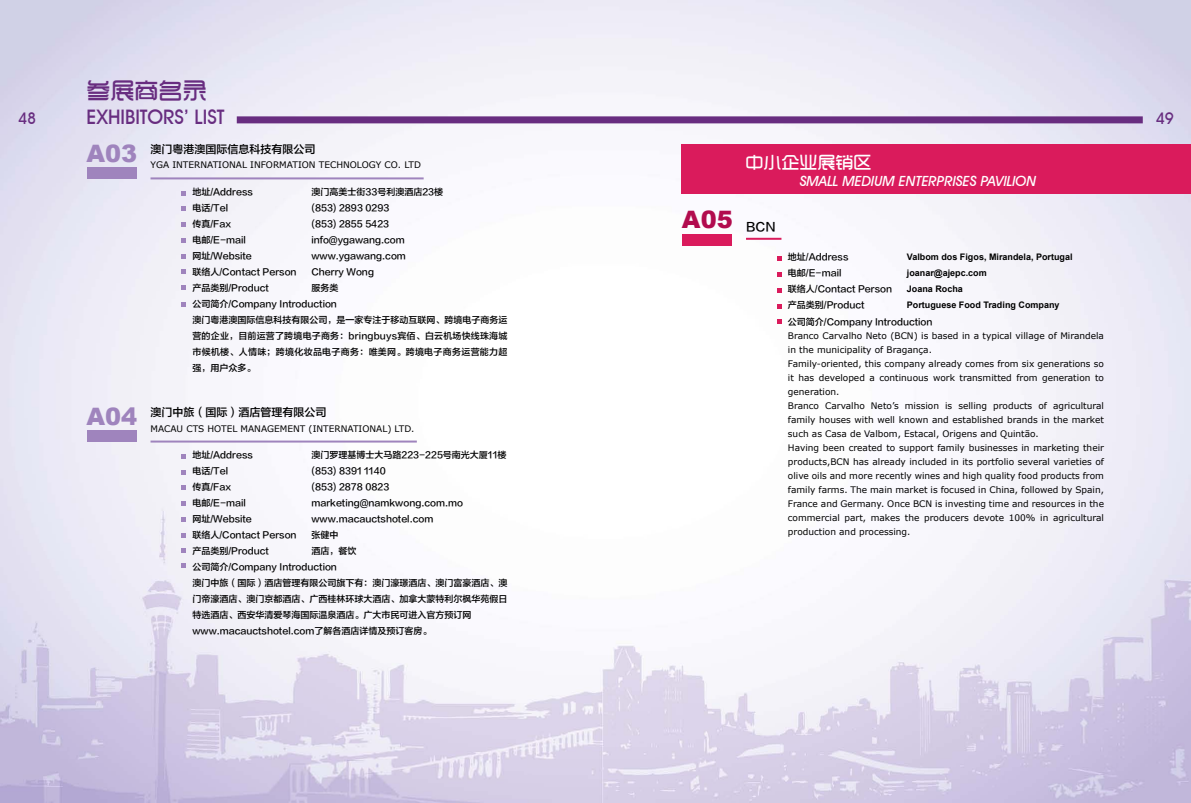
<style>
.page{position:relative;width:1191px;height:803px;background:#fff}
.page>*{position:absolute;margin:0;border:0;box-sizing:border-box;transform-origin:0 0}
.t1{font:900 24px "Arial";color:#9f84bd}
.t2{font:24px "Shi Shang Zhong Hei";color:#682d80}
.t3{font:900 24px "Arial";color:#b20c4e}
.t4{font:500 20px "Avant Garde IT Cby BT";color:#682d80}
.t5{font:18px "Shi Shang Zhong Hei";color:#fff}
.t6{font:500 16px "Avant Garde IT Cby BT";color:#682d80}
.t7{font:italic 500 14px "Avant Garde IT Cby BT";color:#fff}
.t8{font:12px "FZLTZHK GBK1 0";color:#000}
.t9{font:11px "FZLTZHK GBK1 0";color:#000}
.t10{font:9px/14px "Verdana";color:#000}
.t11{font:9px/16px "FZLTZHK GBK1 0";color:#000}
.t12{font:700 9px/16px "Arial";color:#000}
</style>
<div class="page">
<img style="left:0;top:0;width:1191px;height:802px">
<div style="left:237px;top:116px;width:905px;height:7px;background:#682d80"></div>
<div style="left:87px;top:167px;width:49px;height:12px;background:#9f84bd"></div>
<hr style="left:150px;top:177px;width:273px;height:2px;background:#9f84bd">
<svg style="left:181px;top:191px;width:5px;height:4px"></svg>
<svg style="left:181px;top:206px;width:5px;height:5px"></svg>
<svg style="left:181px;top:222px;width:5px;height:5px"></svg>
<svg style="left:181px;top:238px;width:5px;height:5px"></svg>
<svg style="left:181px;top:254px;width:5px;height:4px"></svg>
<svg style="left:181px;top:269px;width:5px;height:5px"></svg>
<svg style="left:181px;top:285px;width:5px;height:5px"></svg>
<svg style="left:181px;top:302px;width:5px;height:4px"></svg>
<div style="left:87px;top:430px;width:49px;height:12px;background:#9f84bd"></div>
<hr style="left:150px;top:440px;width:267px;height:2px;background:#9f84bd">
<svg style="left:181px;top:454px;width:5px;height:4px"></svg>
<svg style="left:181px;top:469px;width:5px;height:5px"></svg>
<svg style="left:181px;top:485px;width:5px;height:5px"></svg>
<svg style="left:181px;top:501px;width:5px;height:4px"></svg>
<svg style="left:181px;top:517px;width:5px;height:4px"></svg>
<svg style="left:181px;top:532px;width:5px;height:5px"></svg>
<svg style="left:181px;top:548px;width:5px;height:4px"></svg>
<svg style="left:181px;top:563px;width:5px;height:5px"></svg>
<div style="left:682px;top:145px;width:509px;height:49px;background:#da1b5c"></div>
<div style="left:682px;top:234px;width:50px;height:11px;background:#da1b5c"></div>
<hr style="left:746px;top:238px;width:35px;height:2px;background:#da1b5c">
<svg style="left:777px;top:256px;width:4px;height:5px"></svg>
<svg style="left:777px;top:319px;width:4px;height:5px"></svg>
<svg style="left:777px;top:304px;width:4px;height:4px"></svg>
<svg style="left:777px;top:288px;width:4px;height:4px"></svg>
<svg style="left:777px;top:272px;width:4px;height:5px"></svg>
<h1 class="t2" style="left:86px;top:74px;width:121px">参展商名录</h1>
<h3 class="t6" style="left:18px;top:109px;width:20px">48</h3>
<h2 class="t4" style="left:86px;top:105px;width:140px">EXHIBITORS’ LIST</h2>
<h3 class="t6" style="left:1155px;top:109px;width:20px">49</h3>
<h1 class="t1" style="left:86px;top:136px;width:52px">A03</h1>
<p class="t9" style="left:150px;top:143px;width:167px">澳门粤港澳国际信息科技有限公司</p>
<p class="t11" style="left:311px;top:184px;width:133px">澳门高美士街33号利澳酒店23楼(853) 2893 0293<br>(853) 2855 5423 info@ygawang.com www.ygawang.com<br>Cherry Wong<br>服务类</p>
<p class="t10" style="left:150px;top:158px;width:272px">YGA INTERNATIONAL INFORMATION TECHNOLOGY CO. LTD</p>
<p class="t11" style="left:192px;top:184px;width:317px">地址/Address<br>电话/Tel<br>传真/Fax<br>电邮/E-mail<br>网址/Website<br>联络人/Contact Person<br>产品类别/Product<br>公司简介/Company Introduction<br>澳门粤港澳国际信息科技有限公司，是一家专注于移动互联网、跨境电子商务运营的企业，目前运营了跨境电子商务：bringbuys宾佰、白云机场快线珠海城市候机楼、人情味；跨境化妆品电子商务：唯美网。跨境电子商务运营能力超强，用户众多。</p>
<h1 class="t1" style="left:86px;top:399px;width:52px">A04</h1>
<p class="t9" style="left:150px;top:406px;width:178px">澳门中旅（国际）酒店管理有限公司</p>
<p class="t11" style="left:311px;top:447px;width:196px">澳门罗理基博士大马路223-225号南光大厦11楼(853) 8391 1140<br>(853) 2878 0823 marketing@namkwong.com.mo www.macauctshotel.com<br>张健中<br>酒店，餐饮</p>
<p class="t10" style="left:150px;top:421px;width:265px">MACAU CTS HOTEL MANAGEMENT (INTERNATIONAL) LTD.</p>
<p class="t11" style="left:192px;top:447px;width:317px">地址/Address<br>电话/Tel<br>传真/Fax<br>电邮/E-mail<br>网址/Website<br>联络人/Contact Person<br>产品类别/Product<br>公司简介/Company Introduction<br>澳门中旅（国际）酒店管理有限公司旗下有：澳门濠璟酒店、澳门富豪酒店、澳门帝濠酒店、澳门京都酒店、广西桂林环球大酒店、加拿大蒙特利尔枫华苑假日特选酒店、西安华清爱琴海国际温泉酒店。广大市民可进入官方预订网www.macauctshotel.com了解各酒店详情及预订客房。</p>
<h1 class="t3" style="left:682px;top:201px;width:52px">A05</h1>
<h3 class="t5" style="left:745px;top:150px;width:127px">中小企业展销区</h3>
<h3 class="t7" style="left:799px;top:173px;width:238px">SMALL MEDIUM ENTERPRISES PAVILION</h3>
<h3 class="t8" style="left:746px;top:220px;width:31px">BCN</h3>
<p class="t11" style="left:788px;top:249px;width:146px">地址/Address<br>电邮/E-mail<br>联络人/Contact Person<br>产品类别/Product<br>公司简介/Company Introduction</p>
<p class="t10" style="left:788px;top:328px;width:317px">Branco Carvalho Neto (BCN) is based in a typical village of Mirandela in the municipality of Bragança.<br>Family-oriented, this company already comes from six generations so it has developed a continuous work transmitted from generation to generation.<br>Branco Carvalho Neto’s mission is selling products of agricultural family houses with well known and established brands in the market such as Casa de Valbom, Estacal, Origens and Quintão.<br>Having been created to support family businesses in marketing their products,BCN has already included in its portfolio several varieties of olive oils and more recently wines and high quality food products from family farms. The main market is focused in China, followed by Spain, France and Germany. Once BCN is investing time and resources in the commercial part, makes the producers devote 100% in agricultural production and processing.</p>
<p class="t12" style="left:907px;top:249px;width:167px">Valbom dos Figos, Mirandela, Portugal joanar@ajepc.com<br>Joana Rocha<br>Portuguese Food Trading Company</p>
</div>
